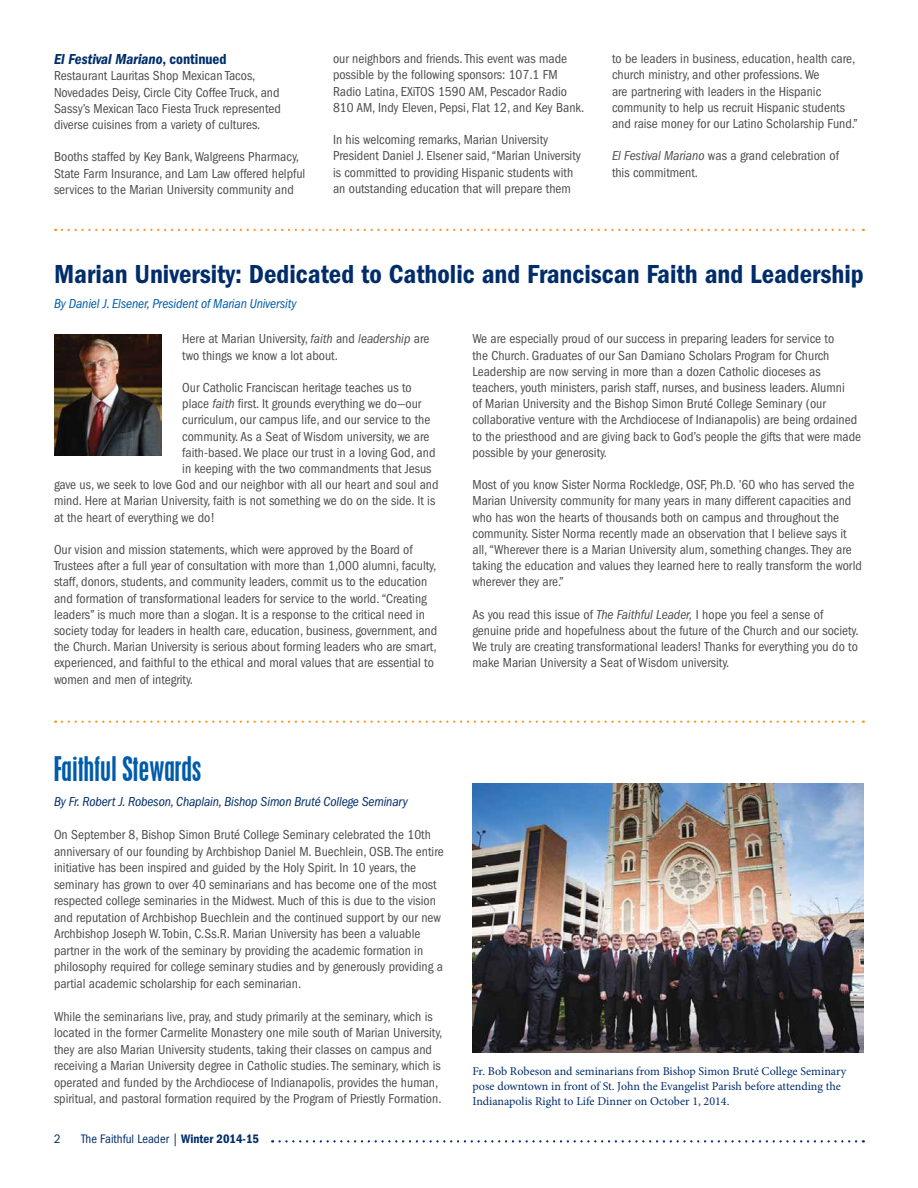
<style>
.page{position:relative;width:918px;height:1188px;background:#fff}
.page>*{position:absolute;margin:0;border:0;box-sizing:border-box;transform-origin:0 0}
.t1{font:condensed 30px "Placard";color:#005cab}
.t2{font:27px "ITC Franklin Gothic Std Dm Cd";color:#002d6a}
.t3{font:15px "ITC Franklin Gothic Std Dm Cd It";color:#002d6a}
.t4{font:condensed 13.5px/16.2px "ITC Franklin Gothic Std";color:#4d4d4f}
.t5{font:italic condensed 13.5px "ITC Franklin Gothic Std";letter-spacing:-.01em;color:#002d6a}
.t6{font:italic condensed 13.5px "ITC Franklin Gothic Std";letter-spacing:-.01em;color:#005cab}
.t7{font:condensed 12.75px "ITC Franklin Gothic Std";color:#002d6a}
.t8{font:12px/15px "Minion Pro";letter-spacing:-.005em;color:#002d6a}
.s1{font-family:"ITC Franklin Gothic Std Dm Cd"}
.s2{font-style:italic}
.s3{font-family:"ITC Franklin Gothic Std Dm Cd";font-stretch:normal}
</style>
<div class="page">
<svg style="left:272px;top:1140px;width:584px;height:3px"></svg>
<svg style="left:62px;top:229px;width:802px;height:2px"></svg>
<svg style="left:62px;top:721px;width:802px;height:2px"></svg>
<img style="left:54px;top:334px;width:108px;height:122px">
<img style="left:472px;top:783px;width:392px;height:270px">
<p class="t3" style="left:54px;top:51px;width:174px">El Festival Mariano<span class="s1">, continued</span></p>
<p class="t4" style="left:54px;top:68px;width:229px">Restaurant Lauritas Shop Mexican Tacos, Novedades Deisy, Circle City Coffee Truck, and Sassy’s Mexican Taco Fiesta Truck represented diverse cuisines from a variety of cultures.</p>
<p class="t4" style="left:54px;top:149px;width:253px">Booths staffed by Key Bank, Walgreens Pharmacy,<br>State Farm Insurance, and Lam Law offered helpful services to the Marian University community and</p>
<p class="t4" style="left:333px;top:51px;width:253px">our neighbors and friends. This event was made possible by the following sponsors: 107.1 FM Radio Latina, EXiTOS 1590 AM, Pescador Radio 810 AM, Indy Eleven, Pepsi, Flat 12, and Key Bank.</p>
<p class="t4" style="left:333px;top:132px;width:249px">In his welcoming remarks, Marian University President Daniel J. Elsener said, “Marian University is committed to providing Hispanic students with an outstanding education that will prepare them</p>
<p class="t4" style="left:612px;top:51px;width:247px">to be leaders in business, education, health care, church ministry, and other professions. We<br>are partnering with leaders in the Hispanic community to help us recruit Hispanic students and raise money for our Latino Scholarship Fund.”</p>
<p class="t4" style="left:612px;top:148px;width:228px"><span class="s2">El Festival Mariano</span> was a grand celebration of this commitment.</p>
<h2 class="t2" style="left:54px;top:258px;width:811px">Marian University: Dedicated to Catholic and Franciscan Faith and Leadership</h2>
<p class="t6" style="left:54px;top:296px;width:244px">By Daniel J. Elsener, President of Marian University</p>
<p class="t4" style="left:182px;top:331px;width:249px">Here at Marian University, <span class="s2">faith</span> and <span class="s2">leadership</span> are two things we know a lot about.</p>
<p class="t4" style="left:182px;top:380px;width:231px">Our Catholic Franciscan heritage teaches us to</p>
<p class="t4" style="left:182px;top:396px;width:241px">place <span class="s2">faith</span> first. It grounds everything we do—our</p>
<p class="t4" style="left:182px;top:412px;width:250px">curriculum, our campus life, and our service to the</p>
<p class="t4" style="left:182px;top:428px;width:249px">community. As a Seat of Wisdom university, we are</p>
<p class="t4" style="left:182px;top:444px;width:255px">faith-based. We place our trust in a loving God, and</p>
<p class="t4" style="left:182px;top:461px;width:251px">in keeping with the two commandments that Jesus</p>
<p class="t4" style="left:54px;top:477px;width:386px">gave us, we seek to love God and our neighbor with all our heart and soul and</p>
<p class="t4" style="left:54px;top:493px;width:383px">mind. Here at Marian University, faith is not something we do on the side. It is</p>
<p class="t4" style="left:54px;top:509px;width:163px">at the heart of everything we do!</p>
<p class="t4" style="left:54px;top:542px;width:385px">Our vision and mission statements, which were approved by the Board of Trustees after a full year of consultation with more than 1,000 alumni, faculty, staff, donors, students, and community leaders, commit us to the education and formation of transformational leaders for service to the world. “Creating leaders” is much more than a slogan. It is a response to the critical need in society today for leaders in health care, education, business, government, and the Church. Marian University is serious about forming leaders who are smart, experienced, and faithful to the ethical and moral values that are essential to women and men of integrity.</p>
<h1 class="t1" style="left:54px;top:750px;width:149px">Faithful Stewards</h1>
<p class="t5" style="left:54px;top:794px;width:355px">By Fr. Robert J. Robeson, Chaplain, Bishop Simon Bruté College Seminary</p>
<p class="t4" style="left:54px;top:827px;width:391px">On September 8, Bishop Simon Bruté College Seminary celebrated the 10th anniversary of our founding by Archbishop Daniel M. Buechlein, OSB. The entire initiative has been inspired and guided by the Holy Spirit. In 10 years, the seminary has grown to over 40 seminarians and has become one of the most respected college seminaries in the Midwest. Much of this is due to the vision and reputation of Archbishop Buechlein and the continued support by our new Archbishop Joseph W. Tobin, C.Ss.R. Marian University has been a valuable partner in the work of the seminary by providing the academic formation in philosophy required for college seminary studies and by generously providing a partial academic scholarship for each seminarian.</p>
<p class="t4" style="left:54px;top:1008px;width:390px">While the seminarians live, pray, and study primarily at the seminary, which is located in the former Carmelite Monastery one mile south of Marian University, they are also Marian University students, taking their classes on campus and receiving a Marian University degree in Catholic studies. The seminary, which is operated and funded by the Archdiocese of Indianapolis, provides the human, spiritual, and pastoral formation required by the Program of Priestly Formation.</p>
<p class="t7" style="left:54px;top:1131px;width:8px">2</p>
<p class="t7" style="left:81px;top:1131px;width:180px">The Faithful Leader | <span class="s3">Winter 2014-15</span></p>
<p class="t4" style="left:472px;top:331px;width:390px">We are especially proud of our success in preparing leaders for service to<br>the Church. Graduates of our San Damiano Scholars Program for Church Leadership are now serving in more than a dozen Catholic dioceses as teachers, youth ministers, parish staff, nurses, and business leaders. Alumni<br>of Marian University and the Bishop Simon Bruté College Seminary (our collaborative venture with the Archdiocese of Indianapolis) are being ordained to the priesthood and are giving back to God’s people the gifts that were made possible by your generosity.</p>
<p class="t4" style="left:472px;top:477px;width:391px">Most of you know Sister Norma Rockledge, OSF, Ph.D. ’60 who has served the Marian University community for many years in many different capacities and who has won the hearts of thousands both on campus and throughout the community. Sister Norma recently made an observation that I believe says it all, “Wherever there is a Marian University alum, something changes. They are taking the education and values they learned here to really transform the world wherever they are.”</p>
<p class="t4" style="left:472px;top:606px;width:388px">As you read this issue of <span class="s2">The Faithful Leader,</span> I hope you feel a sense of genuine pride and hopefulness about the future of the Church and our society.<br>We truly are creating transformational leaders! Thanks for everything you do to make Marian University a Seat of Wisdom university.</p>
<p class="t8" style="left:472px;top:1064px;width:375px">Fr. Bob Robeson and seminarians from Bishop Simon Bruté College Seminary pose downtown in front of St. John the Evangelist Parish before attending the<br>Indianapolis Right to Life Dinner on October 1, 2014.</p>
</div>
